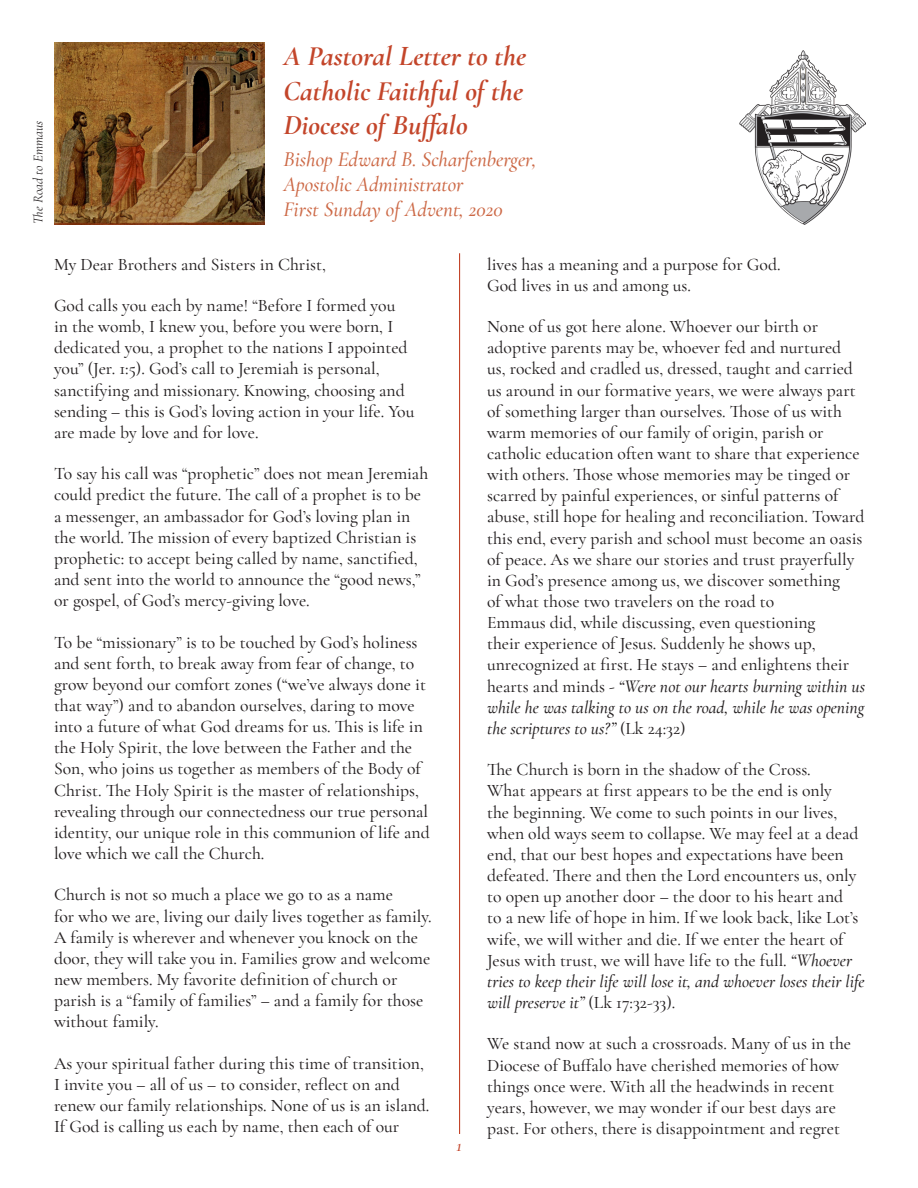
<style>
.page{position:relative;width:918px;height:1188px;background:#fff}
.page>*{position:absolute;margin:0;border:0;box-sizing:border-box;transform-origin:0 0}
.Paragraph_Style_3{font:italic 700 28.5px/34.2px "Cormorant Garamond";color:#c3452a;text-align:justify}
.Paragraph_Style_7{font:italic 500 21px/25.2px "Cormorant Garamond";color:#cc6845}
.t1{font:italic 500 18px "Cormorant Garamond";color:#c3452a}
.Paragraph_Style_1{font:500 17.7px/21.1px "Cormorant Garamond";color:#231f20}
.Paragraph_Style_1-2{font:italic 13.5px "Cormorant Garamond";color:#231f20}
.s1{font-style:italic}
</style>
<div class="page">
<hr style="left:459px;top:253px;width:1px;height:881px;background:#c3452a">
<img style="left:54px;top:42px;width:211px;height:182px">
<img style="left:740px;top:51px;width:125px;height:173px">
<p class="Paragraph_Style_1-2" style="left:30px;top:224px;width:104px;rotate:-90deg">The Road to Emmaus</p>
<p class="Paragraph_Style_3" style="left:284px;top:39px;width:244px">A Pastoral Letter to the Catholic Faithful of the Diocese of Buffalo</p>
<p class="Paragraph_Style_7" style="left:284px;top:147px;width:255px">Bishop Edward B. Scharfenberger,<br>Apostolic Administrator<br>First Sunday of Advent, 2020</p>
<p class="Paragraph_Style_1" style="left:54px;top:253px;width:273px">My Dear Brothers and Sisters in Christ,</p>
<p class="Paragraph_Style_1" style="left:54px;top:295px;width:362px">God calls you each by name! “Before I formed you<br>in the womb, I knew you, before you were born, I dedicated you, a prophet to the nations I appointed you” (Jer. 1:5). God’s call to Jeremiah is personal, sanctifying and missionary. Knowing, choosing and sending – this is God’s loving action in your life. You are made by love and for love.</p>
<p class="Paragraph_Style_1" style="left:54px;top:463px;width:376px">To say his call was “prophetic” does not mean Jeremiah could predict the future. The call of a prophet is to be a messenger, an ambassador for God’s loving plan in the world. The mission of every baptized Christian is prophetic: to accept being called by name, sanctified, and sent into the world to announce the “good news,” or gospel, of God’s mercy-giving love.</p>
<p class="Paragraph_Style_1" style="left:54px;top:631px;width:377px">To be “missionary” is to be touched by God’s holiness and sent forth, to break away from fear of change, to grow beyond our comfort zones (“we’ve always done it that way”) and to abandon ourselves, daring to move into a future of what God dreams for us. This is life in the Holy Spirit, the love between the Father and the Son, who joins us together as members of the Body of Christ. The Holy Spirit is the master of relationships, revealing through our connectedness our true personal identity, our unique role in this communion of life and love which we call the Church.</p>
<p class="Paragraph_Style_1" style="left:54px;top:884px;width:379px">Church is not so much a place we go to as a name<br>for who we are, living our daily lives together as family.<br>A family is wherever and whenever you knock on the door, they will take you in. Families grow and welcome new members. My favorite definition of church or parish is a “family of families” – and a family for those without family.</p>
<p class="Paragraph_Style_1" style="left:54px;top:1052px;width:377px">As your spiritual father during this time of transition, I invite you – all of us – to consider, reflect on and renew our family relationships. None of us is an island.<br>If God is calling us each by name, then each of our</p>
<p class="t1" style="left:456px;top:1134px;width:7px">1</p>
<p class="Paragraph_Style_1" style="left:487px;top:253px;width:295px">lives has a meaning and a purpose for God.<br>God lives in us and among us.</p>
<p class="Paragraph_Style_1" style="left:487px;top:316px;width:380px">None of us got here alone. Whoever our birth or adoptive parents may be, whoever fed and nurtured<br>us, rocked and cradled us, dressed, taught and carried us around in our formative years, we were always part of something larger than ourselves. Those of us with warm memories of our family of origin, parish or catholic education often want to share that experience with others. Those whose memories may be tinged or scarred by painful experiences, or sinful patterns of abuse, still hope for healing and reconciliation. Toward this end, every parish and school must become an oasis of peace. As we share our stories and trust prayerfully in God’s presence among us, we discover something<br>of what those two travelers on the road to<br>Emmaus did, while discussing, even questioning<br>their experience of Jesus. Suddenly he shows up, unrecognized at first. He stays – and enlightens their hearts and minds - <span class="s1">“Were not our hearts burning within us while he was talking to us on the road, while he was opening the scriptures to us?”</span> (Lk 24:32)</p>
<p class="Paragraph_Style_1" style="left:487px;top:759px;width:379px">The Church is born in the shadow of the Cross.<br>What appears at first appears to be the end is only<br>the beginning. We come to such points in our lives, when old ways seem to collapse. We may feel at a dead end, that our best hopes and expectations have been defeated. There and then the Lord encounters us, only to open up another door – the door to his heart and<br>to a new life of hope in him. If we look back, like Lot’s wife, we will wither and die. If we enter the heart of Jesus with trust, we will have life to the full. <span class="s1">“Whoever tries to keep their life will lose it, and whoever loses their life will preserve it”</span> (Lk 17:32-33).</p>
<p class="Paragraph_Style_1" style="left:487px;top:1033px;width:366px">We stand now at such a crossroads. Many of us in the Diocese of Buffalo have cherished memories of how things once were. With all the headwinds in recent years, however, we may wonder if our best days are past. For others, there is disappointment and regret</p>
</div>
